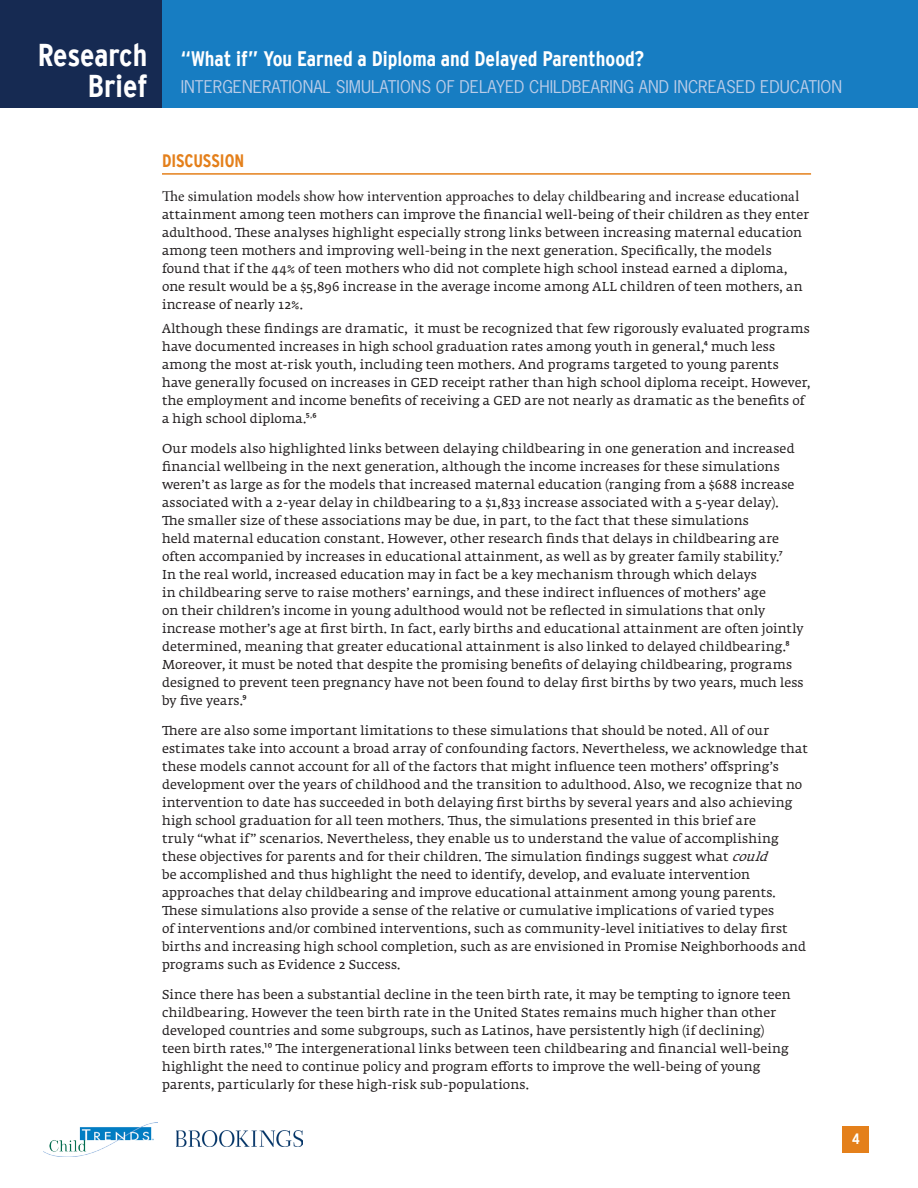
<style>
.page{position:relative;width:918px;height:1188px;background:#fff}
.page>*{position:absolute;margin:0;border:0;box-sizing:border-box;transform-origin:0 0}
.t1{font:700 condensed 31.5px/31.5px "Interstate";letter-spacing:-.005em;color:#fff;text-align:right}
.t2{font:700 condensed 21px "Interstate";color:#fff}
.ChT-Heading_w_rule{font:700 condensed 18px "Interstate";letter-spacing:-.005em;color:#e4801b}
.t3{font:16.5px "News Gothic Std";color:#bacce8}
.ChT-Copy{font:15px "Minion Pro";color:#231f20}
.t4{font:700 condensed 15px "Interstate";color:#fff}
.ChT-Copy-2{font:12.75px/18px "Fedra Serif A Std";letter-spacing:.015em;color:#231f20}
.s1{font-style:italic}
</style>
<div class="page">
<div style="left:0;top:0;width:918px;height:108px;background:#177dc2"></div>
<img style="left:44px;top:1123px;width:110px;height:33px">
<div style="left:842px;top:1126px;width:27px;height:27px;background:#e4801b"></div>
<div style="left:0;top:0;width:162px;height:108px;background:#162a52"></div>
<img style="left:176px;top:1130px;width:126px;height:16px">
<hr style="left:162px;top:173px;width:649px;height:2px;background:#e4801b">
<h1 class="t1" style="left:38px;top:39px;width:111px">Research<br>Brief</h1>
<h2 class="t2" style="left:181px;top:47px;width:465px">“What if” You Earned a Diploma and Delayed Parenthood?</h2>
<p class="t3" style="left:181px;top:76px;width:663px">INTERGENERATIONAL SIMULATIONS OF DELAYED CHILDBEARING AND INCREASED EDUCATION</p>
<p class="ChT-Heading_w_rule" style="left:162px;top:150px;width:84px">DISCUSSION</p>
<p class="ChT-Copy" style="left:162px;top:186px;width:639px">The simulation models show how intervention approaches to delay childbearing and increase educational</p>
<p class="ChT-Copy-2" style="left:162px;top:207px;width:649px">attainment among teen mothers can improve the financial well-being of their children as they enter adulthood. These analyses highlight especially strong links between increasing maternal education among teen mothers and improving well-being in the next generation. Specifically, the models found that if the 44% of teen mothers who did not complete high school instead earned a diploma, one result would be a $5,896 increase in the average income among ALL children of teen mothers, an increase of nearly 12%.</p>
<p class="ChT-Copy-2" style="left:162px;top:321px;width:650px">Although these findings are dramatic, it must be recognized that few rigorously evaluated programs have documented increases in high school graduation rates among youth in general,⁴ much less among the most at-risk youth, including teen mothers. And programs targeted to young parents have generally focused on increases in GED receipt rather than high school diploma receipt. However, the employment and income benefits of receiving a GED are not nearly as dramatic as the benefits of a high school diploma.⁵,⁶</p>
<p class="ChT-Copy-2" style="left:162px;top:441px;width:643px">Our models also highlighted links between delaying childbearing in one generation and increased financial wellbeing in the next generation, although the income increases for these simulations weren’t as large as for the models that increased maternal education (ranging from a $688 increase associated with a 2-year delay in childbearing to a $1,833 increase associated with a 5-year delay).<br>The smaller size of these associations may be due, in part, to the fact that these simulations<br>held maternal education constant. However, other research finds that delays in childbearing are often accompanied by increases in educational attainment, as well as by greater family stability.⁷<br>In the real world, increased education may in fact be a key mechanism through which delays<br>in childbearing serve to raise mothers’ earnings, and these indirect influences of mothers’ age<br>on their children’s income in young adulthood would not be reflected in simulations that only increase mother’s age at first birth. In fact, early births and educational attainment are often jointly determined, meaning that greater educational attainment is also linked to delayed childbearing.⁸<br>Moreover, it must be noted that despite the promising benefits of delaying childbearing, programs designed to prevent teen pregnancy have not been found to delay first births by two years, much less by five years.⁹</p>
<p class="ChT-Copy-2" style="left:162px;top:723px;width:647px">There are also some important limitations to these simulations that should be noted. All of our estimates take into account a broad array of confounding factors. Nevertheless, we acknowledge that these models cannot account for all of the factors that might influence teen mothers’ offspring’s development over the years of childhood and the transition to adulthood. Also, we recognize that no intervention to date has succeeded in both delaying first births by several years and also achieving high school graduation for all teen mothers. Thus, the simulations presented in this brief are<br>truly “what if” scenarios. Nevertheless, they enable us to understand the value of accomplishing these objectives for parents and for their children. The simulation findings suggest what <span class="s1">could<br></span>be accomplished and thus highlight the need to identify, develop, and evaluate intervention approaches that delay childbearing and improve educational attainment among young parents.<br>These simulations also provide a sense of the relative or cumulative implications of varied types<br>of interventions and/or combined interventions, such as community-level initiatives to delay first births and increasing high school completion, such as are envisioned in Promise Neighborhoods and programs such as Evidence 2 Success.</p>
<p class="ChT-Copy-2" style="left:162px;top:987px;width:630px">Since there has been a substantial decline in the teen birth rate, it may be tempting to ignore teen childbearing. However the teen birth rate in the United States remains much higher than other developed countries and some subgroups, such as Latinos, have persistently high (if declining) teen birth rates.¹⁰ The intergenerational links between teen childbearing and financial well-being highlight the need to continue policy and program efforts to improve the well-being of young parents, particularly for these high-risk sub-populations.</p>
<p class="t4" style="left:852px;top:1131px;width:9px">4</p>
</div>
